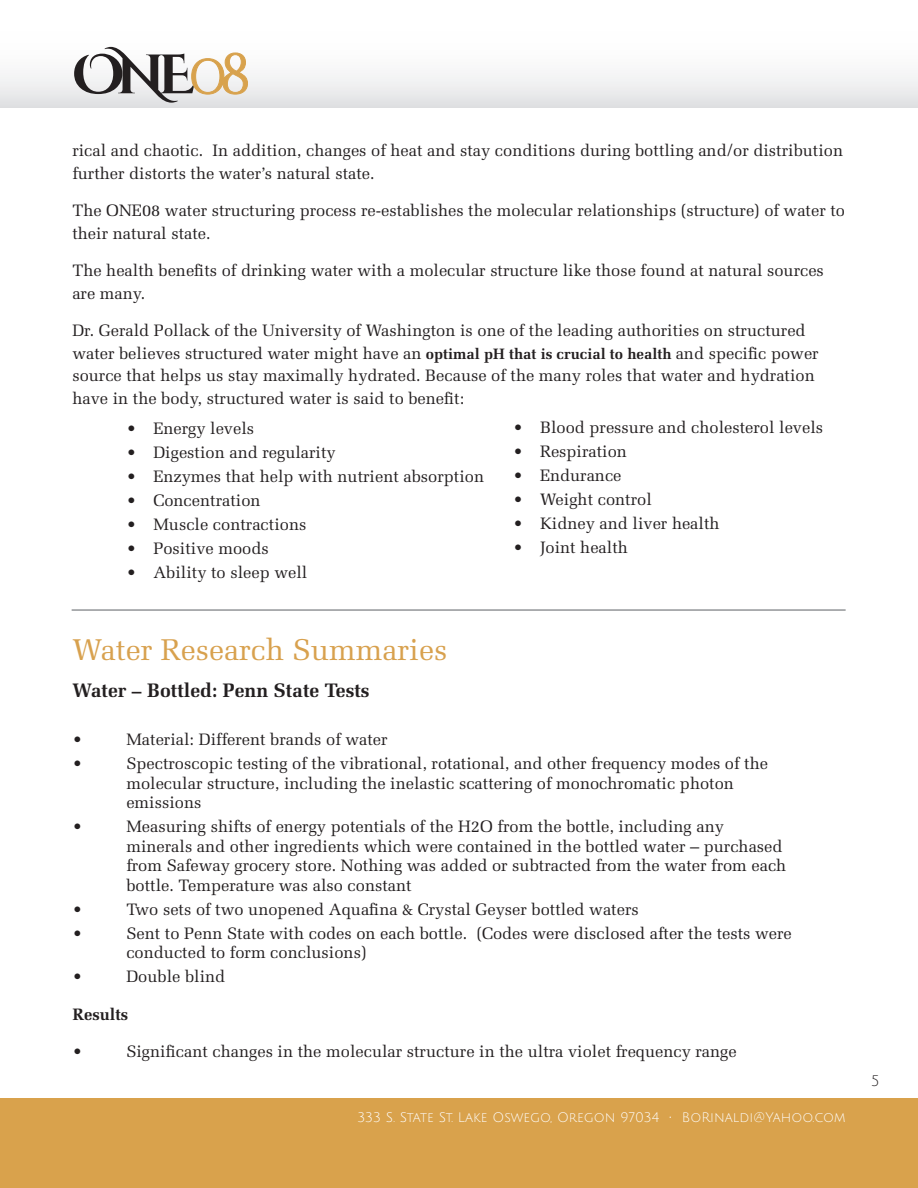
<style>
.page{position:relative;width:918px;height:1188px;background:#fff}
.page>*{position:absolute;margin:0;border:0;box-sizing:border-box;transform-origin:0 0}
.t1{font:30px "Melior LT Std";color:#d8a14e}
.t2{font:700 19.5px "Melior LT Std";color:#231f20}
.t3{font:16.5px/22.5px "Melior LT Std";color:#231f20}
.t4{font:700 16.5px "Melior LT Std";color:#231f20}
.t5{font:15px "Julius Sans One";color:#231f20}
.t6{font:13.5px "Julius Sans One";color:#fff}
.s1{font-weight:700;font-size:15px}
</style>
<div class="page">
<div style="left:0;top:1098px;width:918px;height:90px;background:#d9a24c"></div>
<div style="left:0;top:0;width:918px;height:108px;background:linear-gradient(to bottom,#fff,#e8e9ea)"></div>
<svg style="left:74px;top:47px;width:174px;height:56px"></svg>
<hr style="left:72px;top:609px;width:774px;height:2px;background:#939598">
<p class="t3" style="left:72px;top:139px;width:772px">rical and chaotic. In addition, changes of heat and stay conditions during bottling and/or distribution further distorts the water’s natural state.</p>
<p class="t3" style="left:72px;top:199px;width:774px">The ONE08 water structuring process re-establishes the molecular relationships (structure) of water to their natural state.</p>
<p class="t3" style="left:72px;top:259px;width:753px">The health benefits of drinking water with a molecular structure like those found at natural sources are many.</p>
<p class="t3" style="left:72px;top:319px;width:748px">Dr. Gerald Pollack of the University of Washington is one of the leading authorities on structured water believes structured water might have an <span class="s1">optimal pH that is crucial to health</span> and specific power source that helps us stay maximally hydrated. Because of the many roles that water and hydration have in the body, structured water is said to benefit:</p>
<p class="t3" style="left:126px;top:417px;width:129px">• Energy levels</p>
<p class="t3" style="left:126px;top:441px;width:211px">• Digestion and regularity</p>
<p class="t3" style="left:126px;top:465px;width:359px">• Enzymes that help with nutrient absorption</p>
<p class="t3" style="left:126px;top:489px;width:136px">• Concentration</p>
<p class="t3" style="left:126px;top:513px;width:182px">• Muscle contractions</p>
<p class="t3" style="left:126px;top:537px;width:144px">• Positive moods</p>
<p class="t3" style="left:126px;top:561px;width:182px">• Ability to sleep well</p>
<p class="t3" style="left:513px;top:416px;width:312px">• Blood pressure and cholesterol levels</p>
<p class="t3" style="left:513px;top:440px;width:116px">• Respiration</p>
<p class="t3" style="left:513px;top:464px;width:110px">• Endurance</p>
<p class="t3" style="left:513px;top:488px;width:140px">• Weight control</p>
<p class="t3" style="left:513px;top:512px;width:208px">• Kidney and liver health</p>
<p class="t3" style="left:513px;top:536px;width:116px">• Joint health</p>
<p class="t1" style="left:72px;top:632px;width:376px">Water Research Summaries</p>
<p class="t2" style="left:72px;top:679px;width:299px">Water – Bottled: Penn State Tests</p>
<p class="t3" style="left:72px;top:728px;width:11px">•</p>
<p class="t3" style="left:126px;top:728px;width:263px">Material: Different brands of water</p>
<p class="t3" style="left:72px;top:752px;width:11px">•</p>
<p class="t3" style="left:126px;top:754px;width:643px;line-height:19.5px">Spectroscopic testing of the vibrational, rotational, and other frequency modes of the molecular structure, including the inelastic scattering of monochromatic photon emissions</p>
<p class="t3" style="left:72px;top:815px;width:11px">•</p>
<p class="t3" style="left:126px;top:817px;width:662px;line-height:19.5px">Measuring shifts of energy potentials of the H2O from the bottle, including any minerals and other ingredients which were contained in the bottled water – purchased from Safeway grocery store. Nothing was added or subtracted from the water from each bottle. Temperature was also constant</p>
<p class="t3" style="left:72px;top:898px;width:11px">•</p>
<p class="t3" style="left:126px;top:898px;width:514px">Two sets of two unopened Aquafina &amp; Crystal Geyser bottled waters</p>
<p class="t3" style="left:72px;top:922px;width:11px">•</p>
<p class="t3" style="left:126px;top:923px;width:667px;line-height:19.5px">Sent to Penn State with codes on each bottle. (Codes were disclosed after the tests were conducted to form conclusions)</p>
<p class="t3" style="left:72px;top:965px;width:11px">•</p>
<p class="t3" style="left:126px;top:965px;width:101px">Double blind</p>
<p class="t4" style="left:72px;top:1004px;width:57px">Results</p>
<p class="t3" style="left:72px;top:1040px;width:11px">•</p>
<p class="t3" style="left:126px;top:1040px;width:612px">Significant changes in the molecular structure in the ultra violet frequency range</p>
<p class="t6" style="left:357px;top:1110px;width:490px">333 S. State St. Lake Oswego, Oregon 97034 • BoRinaldi@Yahoo.com</p>
<p class="t5" style="left:871px;top:1073px;width:10px">5</p>
</div>
